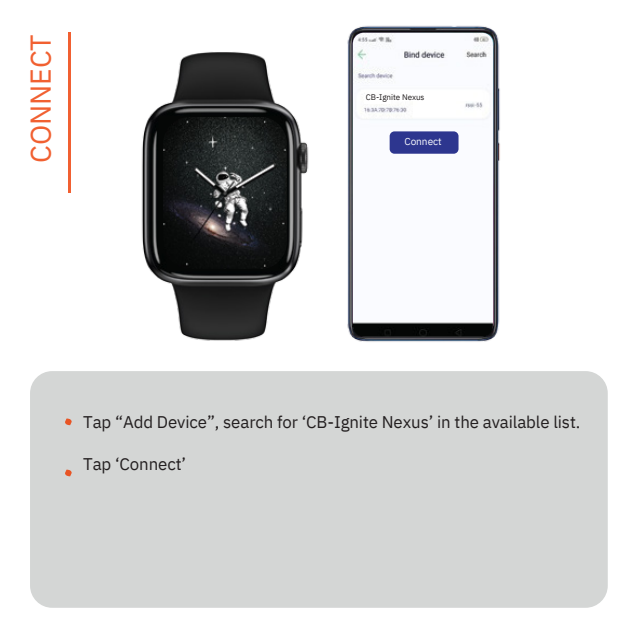
<style>
.page{position:relative;width:636px;height:636px;background:#fff}
.page>*{position:absolute;margin:0;border:0;box-sizing:border-box;transform-origin:0 0}
.t1{font:28.8px "IBM Plex Sans";letter-spacing:-.005em;color:#f16031}
.t2{font:16.8px "IBM Plex Sans";letter-spacing:-.005em;color:#231f20}
.t3{font:10px "IBM Plex Sans";letter-spacing:-.005em;color:#f7f9fd}
.t4{font:8px "IBM Plex Sans";letter-spacing:-.005em;color:#231f20}
</style>
<div class="page">
<div style="left:30px;top:371px;width:578px;height:237px;background:#d4d6d5;border-radius:22px"></div>
<svg style="left:65px;top:419px;width:7px;height:6px"></svg>
<svg style="left:65px;top:470px;width:7px;height:6px"></svg>
<img style="left:141px;top:57px;width:43px;height:279px">
<img style="left:163px;top:117px;width:124px;height:152px;border-radius:25px">
<hr style="left:68px;top:33px;width:3px;height:160px;background:#f16031">
<img style="left:184px;top:25px;width:424px;height:368px">
<img style="left:353px;top:33px;width:140px;height:304px;border-radius:11px">
<div style="left:390px;top:131px;width:69px;height:23px;background:#2d368f;border-radius:5px"></div>
<div style="left:364px;top:97px;width:26px;height:6px;background:#fff"></div>
<p class="t1" style="left:21px;top:163px;width:130px;rotate:-90deg">CONNECT</p>
<h3 class="t4" style="left:366px;top:92px;width:60px">CB-Ignite Nexus</h3>
<p class="t3" style="left:404px;top:134px;width:39px">Connect</p>
<p class="t2" style="left:83px;top:411px;width:499px">Tap “Add Device”, search for ‘CB-Ignite Nexus’ in the available list.</p>
<p class="t2" style="left:83px;top:453px;width:104px">Tap ‘Connect’</p>
</div>
